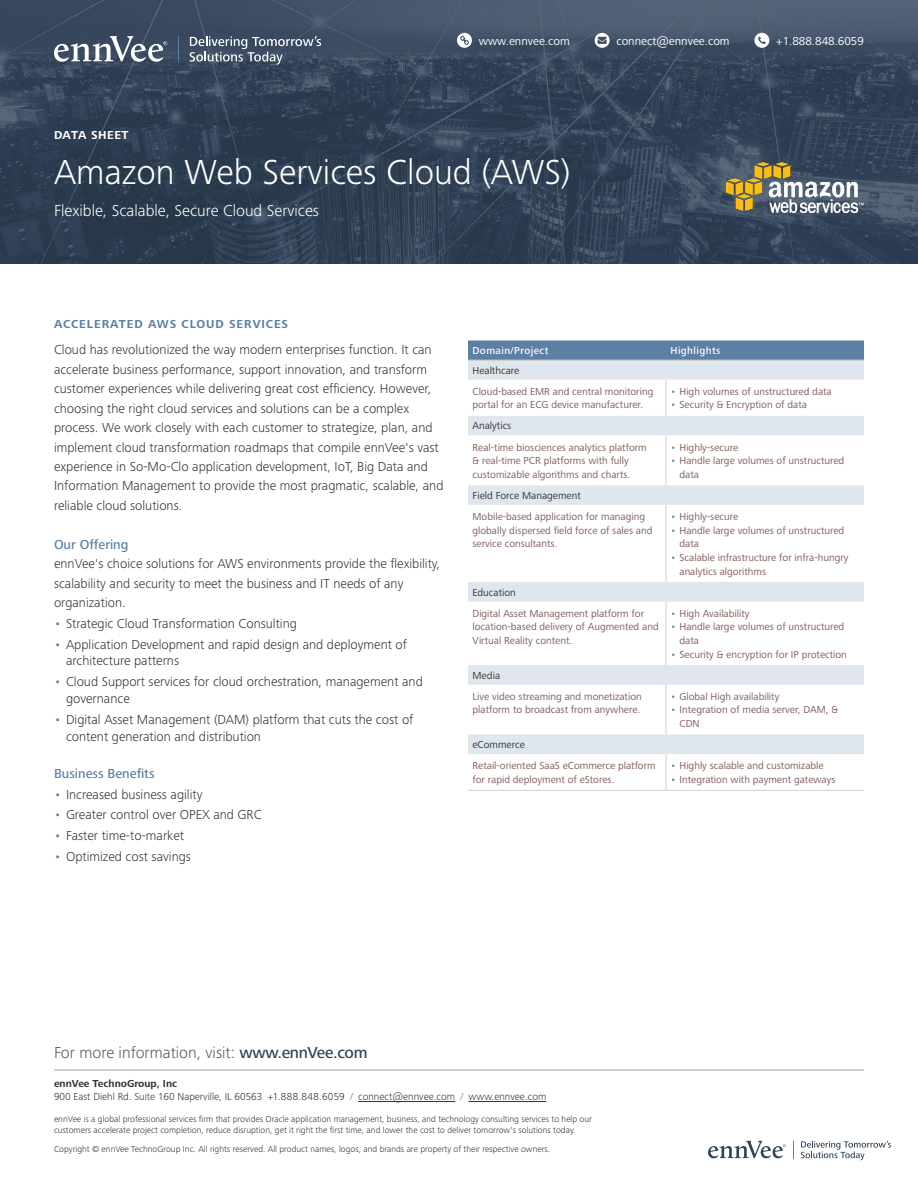
<style>
.page{position:relative;width:918px;height:1188px;background:#fff}
.page>*{position:absolute;margin:0;border:0;box-sizing:border-box;transform-origin:0 0}
.t1{font:300 36px "Frutiger Next Pro";color:#fff}
.t2{font:300 16.5px "Frutiger Next Pro";color:#57585b}
.t3{font:300 16.5px "Frutiger Next Pro";color:#fff}
.t4{font:300 13.5px/19.5px "Frutiger Next Pro";color:#333}
.t5{font:500 13.5px "Frutiger Next Pro";color:#5d7fa4}
.t6{font:12px "Frutiger Next Pro";color:#fff}
.t7{font:700 12px "Frutiger Next Pro";letter-spacing:.075em;color:#5d7fa4}
.t8{font:700 12px "Frutiger Next Pro";letter-spacing:.045em;color:#fff}
.t9{font:10.5px/13.6px "Frutiger Next Pro";color:#805959}
.t10{font:300 10.5px/13.6px "Frutiger Next Pro";color:#333}
.t11{font:10.5px "Frutiger Next Pro";color:#333}
.t12{font:500 10.5px "Frutiger Next Pro";letter-spacing:.04em;color:#fff}
.t13{font:300 9px/11.2px "Frutiger Next Pro";color:#333}
.s1{color:#5d7fa4}
.s2{font-weight:500;color:#324458}
.s3{font-weight:700}
</style>
<div class="page">
<img style="left:0;top:0;width:918px;height:264px">
<img style="left:726px;top:162px;width:138px;height:51px">
<hr style="left:358px;top:1101px;width:97px;height:1px;background:#333">
<hr style="left:469px;top:1101px;width:77px;height:1px;background:#333">
<svg style="left:708px;top:1141px;width:78px;height:17px"></svg>
<svg style="left:793px;top:1141px;width:1px;height:17px"></svg>
<svg style="left:801px;top:1141px;width:90px;height:19px"></svg>
<hr style="left:54px;top:1070px;width:810px;height:1px;background:#a49ea1">
<svg style="left:754px;top:33px;width:15px;height:15px"></svg>
<svg style="left:595px;top:33px;width:15px;height:15px"></svg>
<svg style="left:457px;top:33px;width:15px;height:15px"></svg>
<svg style="left:54px;top:36px;width:113px;height:26px"></svg>
<svg style="left:178px;top:36px;width:1px;height:26px"></svg>
<svg style="left:190px;top:36px;width:131px;height:29px;background:#5e6b7e"></svg>
<svg style="left:468px;top:340px;width:396px;height:20px;background:#6383a6"></svg>
<svg style="left:468px;top:361px;width:396px;height:393px"></svg>
<hr style="left:468px;top:360px;width:198px;height:1px;background:#c1c1c1">
<hr style="left:666px;top:360px;width:198px;height:1px;background:#c1c1c1">
<hr style="left:665px;top:685px;width:2px;height:50px;background:#d5d5d5">
<hr style="left:665px;top:754px;width:2px;height:36px;background:#d5d5d5">
<hr style="left:665px;top:505px;width:2px;height:77px;background:#d5d5d5">
<hr style="left:665px;top:602px;width:2px;height:63px;background:#d5d5d5">
<hr style="left:665px;top:435px;width:2px;height:50px;background:#d5d5d5">
<hr style="left:665px;top:380px;width:2px;height:36px;background:#d5d5d5">
<hr style="left:468px;top:790px;width:198px;height:1px;background:#d5d5d5">
<hr style="left:666px;top:790px;width:198px;height:1px;background:#d5d5d5">
<p class="t8" style="left:54px;top:129px;width:76px">DATA SHEET</p>
<p class="t6" style="left:479px;top:34px;width:93px">www.ennvee.com</p>
<p class="t6" style="left:616px;top:34px;width:115px">connect@ennvee.com</p>
<p class="t6" style="left:776px;top:34px;width:89px">+1.888.848.6059</p>
<h1 class="t1" style="left:54px;top:151px;width:518px">Amazon Web Services Cloud (AWS)</h1>
<p class="t3" style="left:54px;top:201px;width:267px">Flexible, Scalable, Secure Cloud Services</p>
<p class="t7" style="left:54px;top:317px;width:236px">ACCELERATED AWS CLOUD SERVICES</p>
<p class="t4" style="left:54px;top:340px;width:391px">Cloud has revolutionized the way modern enterprises function. It can accelerate business performance, support innovation, and transform customer experiences while delivering great cost efficiency. However, choosing the right cloud services and solutions can be a complex process. We work closely with each customer to strategize, plan, and implement cloud transformation roadmaps that compile ennVee's vast experience in So-Mo-Clo application development, IoT, Big Data and Information Management to provide the most pragmatic, scalable, and reliable cloud solutions.</p>
<p class="t5" style="left:54px;top:537px;width:76px">Our Offering</p>
<p class="t4" style="left:54px;top:554px;width:388px">ennVee's choice solutions for AWS environments provide the flexibility, scalability and security to meet the business and IT needs of any organization.</p>
<p class="t4" style="left:54px;top:614px;width:244px"><span class="s1">•</span> Strategic Cloud Transformation Consulting</p>
<p class="t4" style="left:66px;top:636px;width:343px;line-height:16.8px;text-indent:-12px"><span class="s1">•</span> Application Development and rapid design and deployment of architecture patterns</p>
<p class="t4" style="left:66px;top:673px;width:358px;line-height:16.8px;text-indent:-12px"><span class="s1">•</span> Cloud Support services for cloud orchestration, management and governance</p>
<p class="t4" style="left:66px;top:711px;width:349px;line-height:16.8px;text-indent:-12px"><span class="s1">•</span> Digital Asset Management (DAM) platform that cuts the cost of content generation and distribution</p>
<p class="t5" style="left:54px;top:766px;width:102px">Business Benefits</p>
<p class="t4" style="left:54px;top:784px;width:150px"><span class="s1">•</span> Increased business agility</p>
<p class="t4" style="left:54px;top:805px;width:209px"><span class="s1">•</span> Greater control over OPEX and GRC</p>
<p class="t4" style="left:54px;top:826px;width:132px"><span class="s1">•</span> Faster time-to-market</p>
<p class="t4" style="left:54px;top:847px;width:138px"><span class="s1">•</span> Optimized cost savings</p>
<p class="t12" style="left:472px;top:345px;width:77px">Domain/Project</p>
<p class="t12" style="left:670px;top:345px;width:51px">Highlights</p>
<p class="t11" style="left:472px;top:364px;width:48px">Healthcare</p>
<p class="t9" style="left:472px;top:384px;width:182px">Cloud-based EMR and central monitoring portal for an ECG device manufacturer.</p>
<p class="t9" style="left:670px;top:384px;width:163px"><span class="s1">•</span> High volumes of unstructured data</p>
<p class="t9" style="left:670px;top:398px;width:138px"><span class="s1">•</span> Security &amp; Encryption of data</p>
<p class="t11" style="left:472px;top:420px;width:40px">Analytics</p>
<p class="t9" style="left:472px;top:440px;width:176px">Real-time biosciences analytics platform &amp; real-time PCR platforms with fully customizable algorithms and charts.</p>
<p class="t9" style="left:670px;top:440px;width:69px"><span class="s1">•</span> Highly-secure</p>
<p class="t9" style="left:679px;top:454px;width:166px;text-indent:-9px"><span class="s1">•</span> Handle large volumes of unstructured data</p>
<p class="t11" style="left:472px;top:489px;width:110px">Field Force Management</p>
<p class="t9" style="left:472px;top:510px;width:181px">Mobile-based application for managing globally dispersed field force of sales and service consultants.</p>
<p class="t9" style="left:670px;top:510px;width:69px"><span class="s1">•</span> Highly-secure</p>
<p class="t9" style="left:679px;top:523px;width:166px;text-indent:-9px"><span class="s1">•</span> Handle large volumes of unstructured data</p>
<p class="t9" style="left:679px;top:551px;width:171px;text-indent:-9px"><span class="s1">•</span> Scalable infrastructure for infra-hungry analytics algorithms</p>
<p class="t11" style="left:472px;top:586px;width:45px">Education</p>
<p class="t9" style="left:472px;top:606px;width:188px">Digital Asset Management platform for location-based delivery of Augmented and<br>Virtual Reality content.</p>
<p class="t9" style="left:670px;top:606px;width:81px"><span class="s1">•</span> High Availability</p>
<p class="t9" style="left:679px;top:620px;width:166px;text-indent:-9px"><span class="s1">•</span> Handle large volumes of unstructured data</p>
<p class="t9" style="left:670px;top:647px;width:178px"><span class="s1">•</span> Security &amp; encryption for IP protection</p>
<p class="t11" style="left:472px;top:669px;width:29px">Media</p>
<p class="t9" style="left:472px;top:689px;width:171px">Live video streaming and monetization platform to broadcast from anywhere.</p>
<p class="t9" style="left:670px;top:689px;width:110px"><span class="s1">•</span> Global High availability</p>
<p class="t9" style="left:679px;top:703px;width:160px;text-indent:-9px"><span class="s1">•</span> Integration of media server, DAM, &amp;<br>CDN</p>
<p class="t11" style="left:472px;top:739px;width:54px">eCommerce</p>
<p class="t9" style="left:472px;top:759px;width:185px">Retail-oriented SaaS eCommerce platform for rapid deployment of eStores.</p>
<p class="t9" style="left:670px;top:759px;width:155px"><span class="s1">•</span> Highly scalable and customizable</p>
<p class="t9" style="left:670px;top:773px;width:167px"><span class="s1">•</span> Integration with payment gateways</p>
<p class="t2" style="left:54px;top:1043px;width:315px">For more information, visit: <span class="s2">www.ennVee.com</span></p>
<p class="t10" style="left:54px;top:1077px;width:494px"><span class="s3">ennVee TechnoGroup, Inc<br></span>900 East Diehl Rd. Suite 160 Naperville, IL 60563 +1.888.848.6059 <span class="s1">/</span> connect@ennvee.com <span class="s1">/</span> www.ennvee.com</p>
<p class="t13" style="left:54px;top:1113px;width:540px">ennVee is a global professional services firm that provides Oracle application management, business, and technology consulting services to help our customers accelerate project completion, reduce disruption, get it right the first time, and lower the cost to deliver tomorrow's solutions today.</p>
<p class="t13" style="left:54px;top:1143px;width:498px">Copyright © ennVee TechnoGroup Inc. All rights reserved. All product names, logos, and brands are property of their respective owners.</p>
</div>
